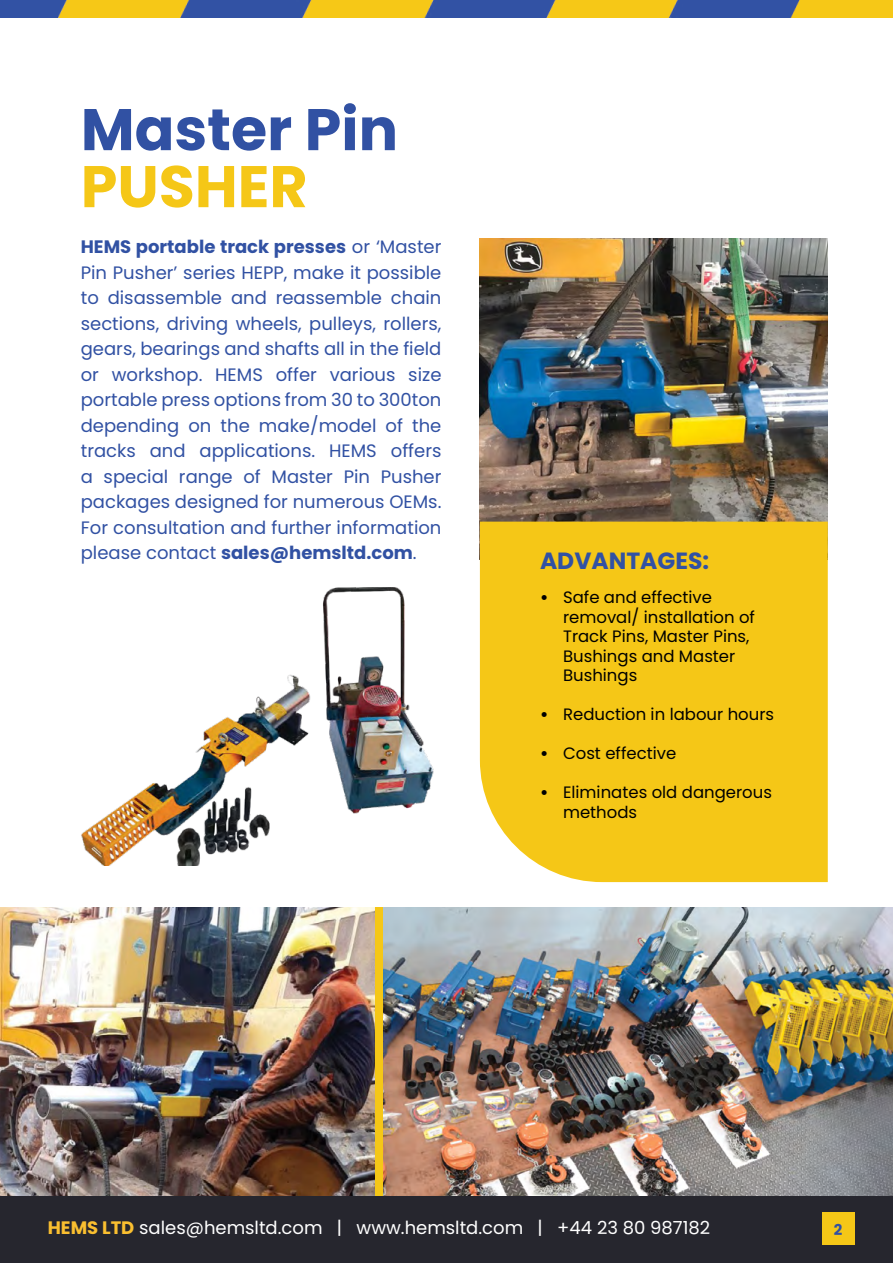
<style>
.page{position:relative;width:893px;height:1263px;background:#fff}
.page>*{position:absolute;margin:0;border:0;box-sizing:border-box;transform-origin:0 0}
.t1{font:700 58.65px "Poppins";color:#3151a3}
.t2{font:700 58.65px "Poppins";color:#f5c717}
.t3{font:700 23.4px "Poppins";color:#3151a3}
.t4{font:18px/25.5px "Poppins";color:#3151a3;text-align:justify}
.t5{font:18px "Poppins";color:#fff}
.t6{font:16.5px/19.5px "Poppins";color:#000}
.t7{font:700 16.5px "Poppins";color:#000}
.t8{font:700 15px "Poppins";color:#3151a3}
.s1{font-weight:700}
.s2{font-weight:700;color:#fabf30}
</style>
<div class="page">
<div style="left:0;top:1195px;width:893px;height:68px;background:#26262e"></div>
<div style="left:822px;top:1212px;width:32px;height:32px;background:#f5c717"></div>
<img style="left:0;top:0;width:893px;height:17px">
<img style="left:81px;top:587px;width:353px;height:278px">
<img style="left:480px;top:239px;width:348px;height:283px">
<img style="left:0;top:907px;width:893px;height:289px">
<div style="left:376px;top:907px;width:7px;height:289px;background:#f5c717"></div>
<div style="left:480px;top:522px;width:348px;height:360px;background:#f5c717"></div>
<h1 class="t1" style="left:81px;top:96px;width:319px">Master Pin</h1>
<h1 class="t2" style="left:81px;top:153px;width:228px">PUSHER</h1>
<p class="t4" style="left:81px;top:234px;width:362px"><span class="s1">HEMS portable track presses</span> or ‘Master Pin Pusher’ series HEPP, make it possible to disassemble and reassemble chain sections, driving wheels, pulleys, rollers, gears, bearings and shafts all in the field or workshop. HEMS offer various size portable press options from 30 to 300ton depending on the make/model of the tracks and applications. HEMS offers a special range of Master Pin Pusher packages designed for numerous OEMs.<br>For consultation and further information please contact <span class="s1">sales@hemsltd.com</span>.</p>
<p class="t3" style="left:540px;top:547px;width:171px">ADVANTAGES:</p>
<p class="t6" style="left:563px;top:588px;width:193px">Safe and effective removal/ installation of<br>Track Pins, Master Pins,<br>Bushings and Master<br>Bushings</p>
<p class="t6" style="left:563px;top:705px;width:213px">Reduction in labour hours</p>
<p class="t6" style="left:563px;top:744px;width:115px">Cost effective</p>
<p class="t6" style="left:563px;top:783px;width:210px">Eliminates old dangerous methods</p>
<p class="t7" style="left:540px;top:588px;width:10px">•</p>
<p class="t7" style="left:540px;top:705px;width:10px">•</p>
<p class="t7" style="left:540px;top:744px;width:10px">•</p>
<p class="t7" style="left:540px;top:783px;width:10px">•</p>
<p class="t5" style="left:48px;top:1217px;width:664px"><span class="s2">HEMS LTD</span> sales@hemsltd.com | www.hemsltd.com | +44 23 80 987182</p>
<p class="t8" style="left:834px;top:1221px;width:10px">2</p>
</div>
